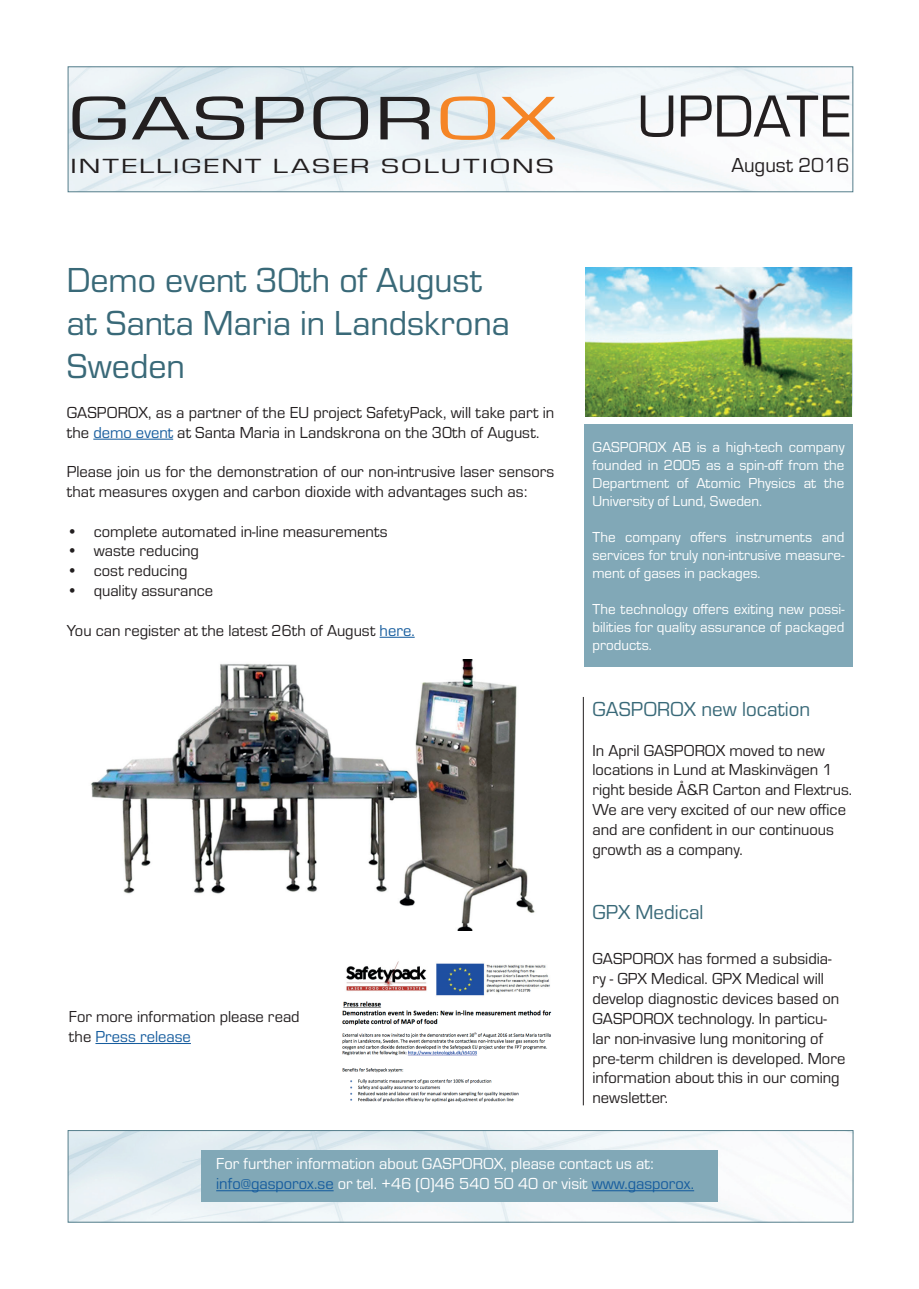
<style>
.page{position:relative;width:919px;height:1289px;background:#fff}
.page>*{position:absolute;margin:0;border:0;box-sizing:border-box;transform-origin:0 0}
.t1{font:63.75px "Eurostile";letter-spacing:.02em;color:#231f20;scale:1.51 1}
.t2{font:61.5px "Eurostile";color:#231f20}
.t3{font:36px/43.2px "Eurostile";color:#396978}
.t4{font:21.3px "Eurostile";letter-spacing:.06em;color:#231f20;scale:1.47 1}
.t5{font:21px "Eurostile";color:#396978}
.t6{font:21px "Eurostile";color:#231f20}
.t7{font:16.5px/19.8px "Eurostile";color:#231f20}
.t8{font:16.5px/19.8px "Eurostile";color:#fff}
.t9{font:15px/18px "Eurostile";color:#fff;text-align:justify}
.s1{color:#f58526}
.s2{color:#175d9e}
</style>
<div class="page">
<div style="left:68px;top:1130px;width:785px;height:92px;border:1px solid #396978"></div>
<div style="left:201px;top:1150px;width:516px;height:52px;background:#81a8b7"></div>
<div style="left:584px;top:424px;width:269px;height:243px;background:#81a8b7"></div>
<hr style="left:93px;top:438px;width:80px;height:1px;background:#175d9e">
<hr style="left:379px;top:636px;width:35px;height:1px;background:#175d9e">
<img style="left:585px;top:268px;width:268px;height:148px">
<hr style="left:216px;top:1190px;width:117px;height:1px;background:#175d9e">
<hr style="left:591px;top:1190px;width:103px;height:1px;background:#175d9e">
<hr style="left:583px;top:697px;width:1px;height:408px;background:#231f20">
<img style="left:342px;top:961px;width:210px;height:141px">
<hr style="left:95px;top:1042px;width:96px;height:1px;background:#175d9e">
<img style="left:91px;top:659px;width:444px;height:271px">
<h1 class="t1" style="left:68px;top:76px;width:324px">GASPOR<span class="s1">OX</span></h1>
<p class="t4" style="left:71px;top:152px;width:330px">INTELLIGENT LASER SOLUTIONS</p>
<h2 class="t2" style="left:637px;top:75px;width:216px">UPDATE</h2>
<p class="t6" style="left:731px;top:151px;width:120px">August 2016</p>
<h3 class="t3" style="left:67px;top:257px;width:444px">Demo event 30th of August at Santa Maria in Landskrona<br>Sweden</h3>
<p class="t7" style="left:67px;top:402px;width:489px">GASPOROX, as a partner of the EU project SafetyPack, will take part in the <span class="s2">demo event</span> at Santa Maria in Landskrona on the 30th of August.</p>
<p class="t7" style="left:67px;top:461px;width:489px">Please join us for the demonstration of our non-intrusive laser sensors that measures oxygen and carbon dioxide with advantages such as:</p>
<p class="t7" style="left:67px;top:520px;width:322px">• complete automated in-line measurements</p>
<p class="t7" style="left:67px;top:540px;width:134px">• waste reducing</p>
<p class="t7" style="left:67px;top:560px;width:122px">• cost reducing</p>
<p class="t7" style="left:67px;top:580px;width:148px">• quality assurance</p>
<p class="t7" style="left:67px;top:619px;width:349px">You can register at the latest 26th of August <span class="s2">here.</span></p>
<p class="t7" style="left:69px;top:1006px;width:232px">For more information please read the <span class="s2">Press release</span></p>
<p class="t9" style="left:592px;top:437px;width:253px">GASPOROX AB is a high-tech company founded in 2005 as a spin-off from the Department of Atomic Physics at the University of Lund, Sweden.</p>
<p class="t9" style="left:592px;top:527px;width:253px">The company offers instruments and services for truly non-intrusive measure&shy;ment of gases in packages.</p>
<p class="t9" style="left:592px;top:599px;width:253px">The technology offers exiting new possi&shy;bilities for quality assurance of packaged products.</p>
<p class="t5" style="left:592px;top:695px;width:219px">GASPOROX new location</p>
<p class="t7" style="left:592px;top:739px;width:261px">In April GASPOROX moved to new locations in Lund at Maskinvägen 1 right beside Å&amp;R Carton and Flextrus.<br>We are very excited of our new office and are confident in our continuous growth as a company.</p>
<p class="t5" style="left:592px;top:898px;width:112px">GPX Medical</p>
<p class="t7" style="left:592px;top:948px;width:254px">GASPOROX has formed a subsidia&shy;ry - GPX Medical. GPX Medical will develop diagnostic devices based on<br>GASPOROX technology. In particu&shy;lar non-invasive lung monitoring of pre-term children is developed. More information about this in our coming newsletter.</p>
<p class="t8" style="left:216px;top:1153px;width:479px">For further information about GASPOROX, please contact us at: <span class="s2">info@gasporox.se</span> or tel. +46 (0)46 540 50 40 or visit <span class="s2">www.gasporox.</span></p>
</div>
